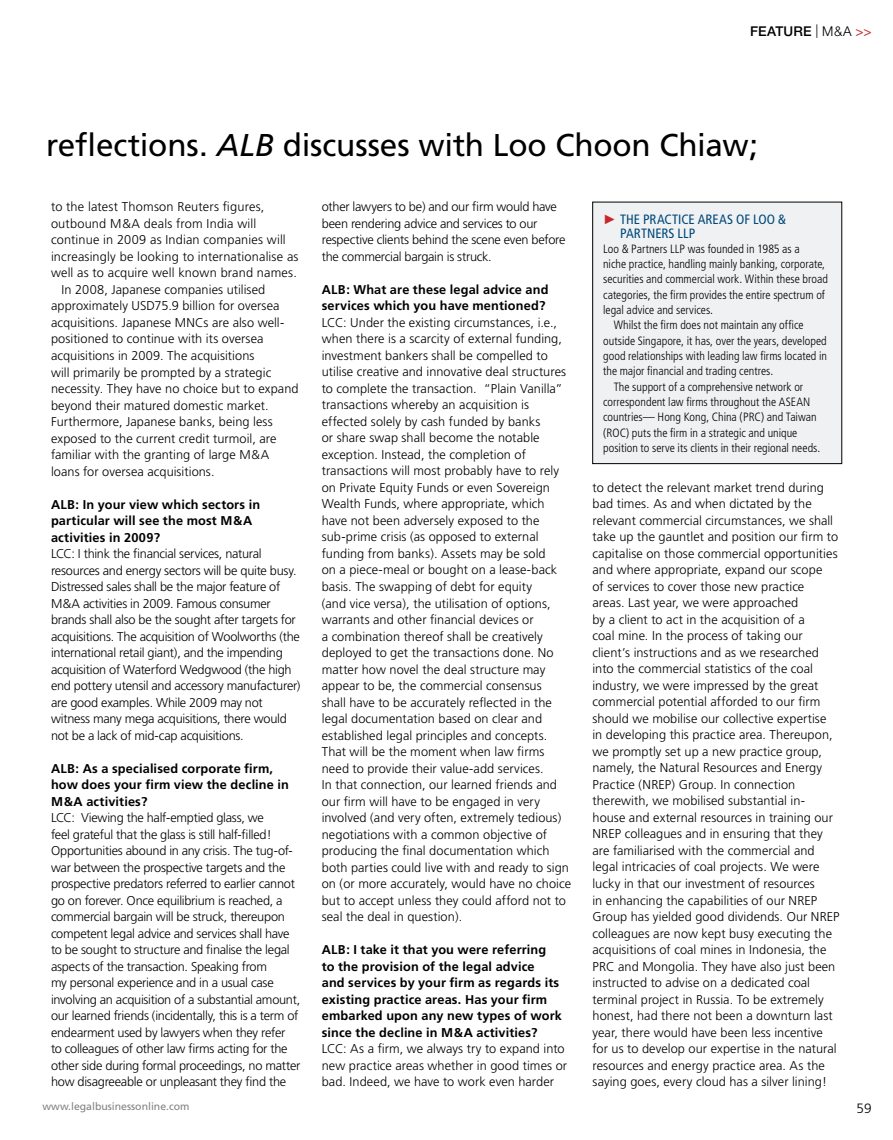
<style>
.page{position:relative;width:893px;height:1140px;background:#fff}
.page>*{position:absolute;margin:0;border:0;box-sizing:border-box;transform-origin:0 0}
.t1{font:31.5px "Frutiger";letter-spacing:-.01em;color:#000}
.t2{font:condensed 13.5px/13.5px "Frutiger";letter-spacing:.005em;color:#00487a}
.t3{font:500 13.5px "Helvetica Neue";letter-spacing:.01em;color:#000}
.t4{font:300 13.5px "Frutiger";color:#000}
.t5{font:300 12.75px/16.5px "Frutiger";letter-spacing:.005em;color:#000}
.t6{font:300 12.75px/16.5px "Frutiger";letter-spacing:-.02em;color:#000}
.t7{font:700 12.75px/16.5px "Frutiger";letter-spacing:.01em;color:#000}
.t8{font:300 condensed 12px "Frutiger";color:#000}
.t9{font:10.5px "Frutiger";color:#808285}
.s1{font-weight:300}
.s2{font-family:"New Century Schlbk";font-weight:400;color:#c9252c}
.s3{font-style:italic}
.s4{font-family:"Arial";font-stretch:normal;color:#c9252c}
</style>
<div class="page">
<div style="left:593px;top:202px;width:249px;height:261px;background:#eff1f3"></div>
<div style="left:592px;top:202px;width:250px;height:262px;border:1px solid #000"></div>
<p class="t3" style="left:750px;top:23px;width:123px">FEATURE <span class="s1">| M&amp;A</span> <span class="s2">&gt;&gt;</span></p>
<h1 class="t1" style="left:46px;top:126px;width:713px">reflections. <span class="s3">ALB</span> discusses with Loo Choon Chiaw;</h1>
<p class="t5" style="left:51px;top:199px;width:215px">to the latest Thomson Reuters figures,</p>
<p class="t5" style="left:51px;top:215px;width:207px">outbound M&amp;A deals from India will</p>
<p class="t5" style="left:51px;top:232px;width:236px">continue in 2009 as Indian companies will</p>
<p class="t5" style="left:51px;top:248px;width:249px">increasingly be looking to internationalise as</p>
<p class="t5" style="left:51px;top:265px;width:247px">well as to acquire well known brand names.</p>
<p class="t5" style="left:62px;top:281px;width:205px">In 2008, Japanese companies utilised</p>
<p class="t5" style="left:51px;top:298px;width:230px">approximately USD75.9 billion for oversea</p>
<p class="t5" style="left:51px;top:314px;width:235px">acquisitions. Japanese MNCs are also well-</p>
<p class="t5" style="left:51px;top:331px;width:214px">positioned to continue with its oversea</p>
<p class="t5" style="left:51px;top:347px;width:205px">acquisitions in 2009. The acquisitions</p>
<p class="t5" style="left:51px;top:364px;width:222px">will primarily be prompted by a strategic</p>
<p class="t5" style="left:51px;top:380px;width:249px">necessity. They have no choice but to expand</p>
<p class="t5" style="left:51px;top:397px;width:219px">beyond their matured domestic market.</p>
<p class="t5" style="left:51px;top:413px;width:223px">Furthermore, Japanese banks, being less</p>
<p class="t5" style="left:51px;top:430px;width:227px">exposed to the current credit turmoil, are</p>
<p class="t5" style="left:51px;top:446px;width:220px">familiar with the granting of large M&amp;A</p>
<p class="t5" style="left:51px;top:463px;width:165px">loans for oversea acquisitions.</p>
<p class="t7" style="left:51px;top:496px;width:211px">ALB: In your view which sectors in particular will see the most M&amp;A activities in 2009?</p>
<p class="t6" style="left:51px;top:545px;width:251px">LCC: I think the financial services, natural resources and energy sectors will be quite busy.<br>Distressed sales shall be the major feature of M&amp;A activities in 2009. Famous consumer brands shall also be the sought after targets for acquisitions. The acquisition of Woolworths (the international retail giant), and the impending acquisition of Waterford Wedgwood (the high end pottery utensil and accessory manufacturer) are good examples. While 2009 may not witness many mega acquisitions, there would not be a lack of mid-cap acquisitions.</p>
<p class="t7" style="left:51px;top:760px;width:239px">ALB: As a specialised corporate firm, how does your firm view the decline in<br>M&amp;A activities?</p>
<p class="t6" style="left:51px;top:809px;width:251px">LCC: Viewing the half-emptied glass, we<br>feel grateful that the glass is still half-filled!<br>Opportunities abound in any crisis. The tug-of&shy;war between the prospective targets and the prospective predators referred to earlier cannot go on forever. Once equilibrium is reached, a commercial bargain will be struck, thereupon competent legal advice and services shall have to be sought to structure and finalise the legal aspects of the transaction. Speaking from<br>my personal experience and in a usual case involving an acquisition of a substantial amount, our learned friends (incidentally, this is a term of endearment used by lawyers when they refer<br>to colleagues of other law firms acting for the other side during formal proceedings, no matter how disagreeable or unpleasant they find the</p>
<p class="t6" style="left:322px;top:199px;width:245px">other lawyers to be) and our firm would have been rendering advice and services to our respective clients behind the scene even before the commercial bargain is struck.</p>
<p class="t7" style="left:322px;top:281px;width:228px">ALB: What are these legal advice and services which you have mentioned?</p>
<p class="t5" style="left:322px;top:314px;width:251px">LCC: Under the existing circumstances, i.e., when there is a scarcity of external funding, investment bankers shall be compelled to utilise creative and innovative deal structures to complete the transaction. “Plain Vanilla” transactions whereby an acquisition is effected solely by cash funded by banks<br>or share swap shall become the notable exception. Instead, the completion of transactions will most probably have to rely on Private Equity Funds or even Sovereign Wealth Funds, where appropriate, which have not been adversely exposed to the sub-prime crisis (as opposed to external funding from banks). Assets may be sold<br>on a piece-meal or bought on a lease-back basis. The swapping of debt for equity<br>(and vice versa), the utilisation of options, warrants and other financial devices or<br>a combination thereof shall be creatively deployed to get the transactions done. No matter how novel the deal structure may appear to be, the commercial consensus<br>shall have to be accurately reflected in the legal documentation based on clear and established legal principles and concepts.<br>That will be the moment when law firms need to provide their value-add services.<br>In that connection, our learned friends and our firm will have to be engaged in very involved (and very often, extremely tedious) negotiations with a common objective of producing the final documentation which both parties could live with and ready to sign on (or more accurately, would have no choice but to accept unless they could afford not to seal the deal in question).</p>
<p class="t7" style="left:322px;top:941px;width:242px">ALB: I take it that you were referring to the provision of the legal advice<br>and services by your firm as regards its existing practice areas. Has your firm embarked upon any new types of work since the decline in M&amp;A activities?</p>
<p class="t5" style="left:322px;top:1040px;width:247px">LCC: As a firm, we always try to expand into new practice areas whether in good times or bad. Indeed, we have to work even harder</p>
<p class="t2" style="left:620px;top:213px;width:168px;text-indent:-17px"><span class="s4">►</span> THE PRACTICE AREAS OF LOO &amp;<br>PARTNERS LLP</p>
<p class="t8" style="left:603px;top:242px;width:198px">Loo &amp; Partners LLP was founded in 1985 as a</p>
<p class="t8" style="left:603px;top:257px;width:224px">niche practice, handling mainly banking, corporate,</p>
<p class="t8" style="left:603px;top:272px;width:226px">securities and commercial work. Within these broad</p>
<p class="t8" style="left:603px;top:288px;width:223px">categories, the firm provides the entire spectrum of</p>
<p class="t8" style="left:603px;top:303px;width:112px">legal advice and services.</p>
<p class="t8" style="left:614px;top:318px;width:191px">Whilst the firm does not maintain any office</p>
<p class="t8" style="left:603px;top:334px;width:225px">outside Singapore, it has, over the years, developed</p>
<p class="t8" style="left:603px;top:349px;width:225px">good relationships with leading law firms located in</p>
<p class="t8" style="left:603px;top:364px;width:172px">the major financial and trading centres.</p>
<p class="t8" style="left:614px;top:379px;width:191px">The support of a comprehensive network or</p>
<p class="t8" style="left:603px;top:395px;width:209px">correspondent law firms throughout the ASEAN</p>
<p class="t8" style="left:603px;top:410px;width:215px">countries— Hong Kong, China (PRC) and Taiwan</p>
<p class="t8" style="left:603px;top:425px;width:196px">(ROC) puts the firm in a strategic and unique</p>
<p class="t8" style="left:603px;top:441px;width:219px">position to serve its clients in their regional needs.</p>
<p class="t5" style="left:592px;top:479px;width:249px">to detect the relevant market trend during bad times. As and when dictated by the relevant commercial circumstances, we shall take up the gauntlet and position our firm to capitalise on those commercial opportunities and where appropriate, expand our scope<br>of services to cover those new practice areas. Last year, we were approached<br>by a client to act in the acquisition of a<br>coal mine. In the process of taking our client’s instructions and as we researched into the commercial statistics of the coal industry, we were impressed by the great commercial potential afforded to our firm should we mobilise our collective expertise<br>in developing this practice area. Thereupon, we promptly set up a new practice group, namely, the Natural Resources and Energy Practice (NREP) Group. In connection therewith, we mobilised substantial in&shy;house and external resources in training our NREP colleagues and in ensuring that they are familiarised with the commercial and legal intricacies of coal projects. We were lucky in that our investment of resources<br>in enhancing the capabilities of our NREP Group has yielded good dividends. Our NREP colleagues are now kept busy executing the acquisitions of coal mines in Indonesia, the PRC and Mongolia. They have also just been instructed to advise on a dedicated coal terminal project in Russia. To be extremely honest, had there not been a downturn last year, there would have been less incentive for us to develop our expertise in the natural resources and energy practice area. As the saying goes, every cloud has a silver lining!</p>
<p class="t9" style="left:43px;top:1100px;width:149px">www.legalbusinessonline.com</p>
<p class="t4" style="left:856px;top:1100px;width:17px">59</p>
</div>
